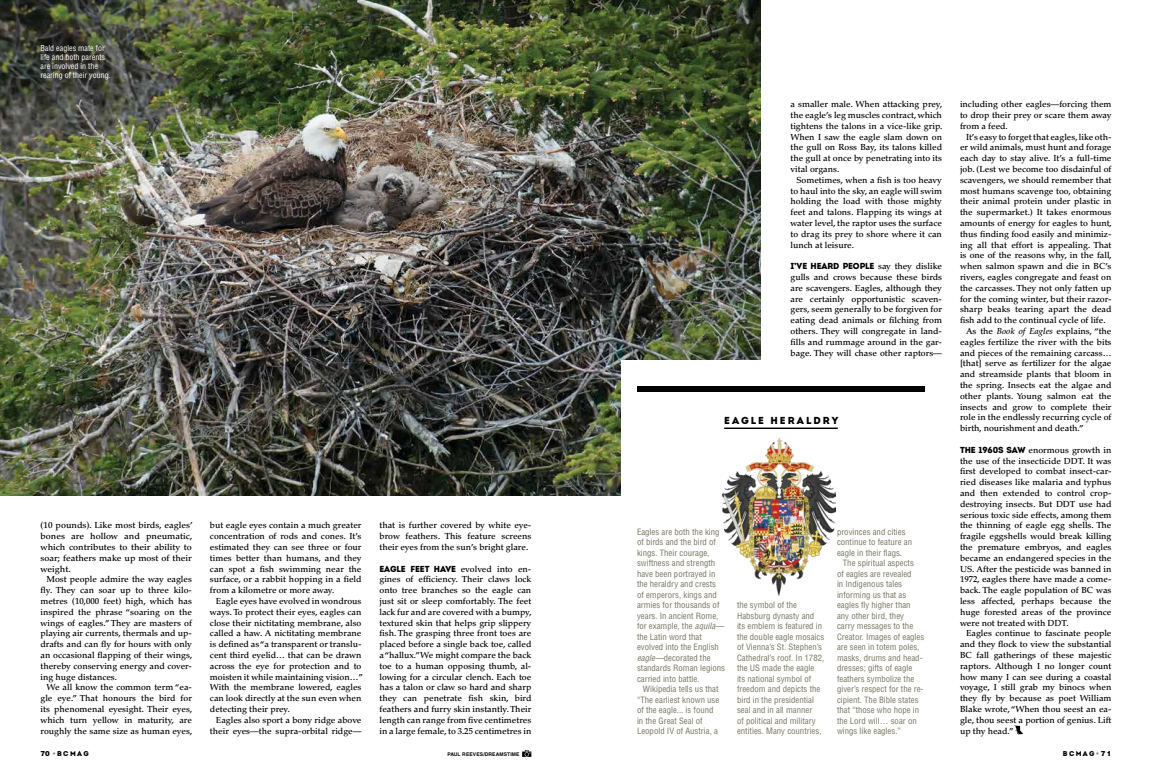
<style>
.page{position:relative;width:1152px;height:774px;background:#fff}
.page>*{position:absolute;margin:0;border:0;box-sizing:border-box;transform-origin:0 0}
.t1{font:10.1px "Intro Black Caps";letter-spacing:.2em;color:#000}
.t2{font:500 8.8px/10.8px "Palatino LT Std";color:#000;text-align:justify}
.t3{font:900 8.7px "Intro";letter-spacing:-.01em;color:#000}
.t4{font:condensed 8.5px/10.5px "Helvetica LT Std";color:#787662}
.t5{font:condensed 8px/9px "Helvetica LT Std";color:#fff}
.t6{font:900 7px "Intro";letter-spacing:.19em;color:#000}
.t7{font:700 5px "Helvetica LT Std";letter-spacing:.025em;color:#000}
.s1{font-family:"Intro";font-weight:900;font-size:8.7px}
.s2{font-family:"Palatino LT Std";font-weight:500;font-size:8.8px}
.s3{font-style:italic}
.s4{font-family:"Helvetica LT Std"}
.s5{font-family:"Intro Black Caps";font-weight:400;color:#959480}
.s6{font-family:"Intro Black Caps";font-weight:400}
.s7{font-family:"Helvetica LT Std";color:#959480}
</style>
<div class="page">
<img style="left:0;top:0;width:760px;height:495px">
<div style="left:622px;top:361px;width:320px;height:372px;background:#fff"></div>
<hr style="left:724px;top:428px;width:114px;height:1px;background:#000">
<img style="left:723px;top:439px;width:113px;height:156px">
<svg style="left:1014px;top:725px;width:9px;height:10px"></svg>
<div style="left:637px;top:386px;width:288px;height:6px;background:#000"></div>
<svg style="left:522px;top:750px;width:9px;height:7px"></svg>
<p class="t5" style="left:40px;top:43px;width:72px">Bald eagles mate for life and both parents are involved in the rearing of their young.</p>
<p class="t2" style="left:40px;top:520px;width:154px">(10 pounds). Like most birds, eagles’ bones are hollow and pneumatic, which contributes to their ability to soar; feathers make up most of their weight.</p>
<p class="t2" style="left:40px;top:574px;width:153px;text-indent:6px">Most people admire the way eagles fly. They can soar up to three kilo&shy;metres (10,000 feet) high, which has inspired the phrase “soaring on the wings of eagles.” They are masters of playing air currents, thermals and up&shy;drafts and can fly for hours with only an occasional flapping of their wings, thereby conserving energy and cover&shy;ing huge distances.</p>
<p class="t2" style="left:40px;top:682px;width:153px;text-indent:6px">We all know the common term “ea&shy;gle eye.” That honours the bird for its phenomenal eyesight. Their eyes, which turn yellow in maturity, are roughly the same size as human eyes,</p>
<p class="t2" style="left:210px;top:520px;width:153px">but eagle eyes contain a much greater concentration of rods and cones. It’s estimated they can see three or four times better than humans, and they can spot a fish swimming near the surface, or a rabbit hopping in a field from a kilometre or more away.</p>
<p class="t2" style="left:210px;top:596px;width:154px;text-align:left;text-indent:6px">Eagle eyes have evolved in wondrous ways. To protect their eyes, eagles can close their nictitating membrane, also called a haw. A nictitating membrane is defined as “a transparent or translu&shy;cent third eyelid… that can be drawn across the eye for protection and to moisten it while maintaining vision…” With the membrane lowered, eagles can look directly at the sun even when detecting their prey.</p>
<p class="t2" style="left:210px;top:715px;width:153px;text-align:right">Eagles also sport a bony ridge above their eyes—the supra-orbital ridge—</p>
<p class="t2" style="left:379px;top:520px;width:153px">that is further covered by white eye&shy;brow feathers. This feature screens their eyes from the sun’s bright glare.</p>
<p class="t2" style="left:379px;top:563px;width:154px"><span class="s1">EAGLE FEET HAVE</span> evolved into en&shy;gines of efficiency. Their claws lock onto tree branches so the eagle can just sit or sleep comfortably. The feet lack fur and are covered with a bumpy, textured skin that helps grip slippery fish. The grasping three front toes are placed before a single back toe, called a “hallux.” We might compare the back toe to a human opposing thumb, al&shy;lowing for a circular clench. Each toe has a talon or claw so hard and sharp they can penetrate fish skin, bird feathers and furry skin instantly. Their length can range from five centimetres in a large female, to 3.25 centimetres in</p>
<p class="t2" style="left:790px;top:99px;width:153px">a smaller male. When attacking prey, the eagle’s leg muscles contract, which tightens the talons in a vice-like grip.<br>When I saw the eagle slam down on the gull on Ross Bay, its talons killed the gull at once by penetrating into its vital organs.</p>
<p class="t2" style="left:790px;top:175px;width:153px;text-indent:6px">Sometimes, when a fish is too heavy to haul into the sky, an eagle will swim holding the load with those mighty feet and talons. Flapping its wings at water level, the raptor uses the surface to drag its prey to shore where it can lunch at leisure.</p>
<p class="t3" style="left:790px;top:261px;width:153px">I’VE HEARD PEOPLE <span class="s2">say they dislike</span></p>
<p class="t2" style="left:790px;top:272px;width:153px">gulls and crows because these birds are scavengers. Eagles, although they are certainly opportunistic scaven&shy;gers, seem generally to be forgiven for eating dead animals or filching from others. They will congregate in land&shy;fills and rummage around in the gar&shy;bage. They will chase other raptors—</p>
<p class="t1" style="left:724px;top:414px;width:115px">EAGLE HERALDRY</p>
<p class="t4" style="left:637px;top:526px;width:90px">Eagles are both the king of birds and the bird of kings. Their courage, swiftness and strength have been portrayed in the heraldry and crests of emperors, kings and armies for thousands of years. In ancient Rome, for example, the <span class="s3">aquila— </span>the Latin word that evolved into the English <span class="s3">eagle—</span>decorated the standards Roman legions carried into battle.</p>
<p class="t4" style="left:637px;top:684px;width:84px;text-indent:6px">Wikipedia tells us that “The earliest known use of the eagle... is found in the Great Seal of<br>Leopold IV of Austria, a</p>
<p class="t4" style="left:737px;top:600px;width:89px">the symbol of the<br>Habsburg dynasty and its emblem is featured in the double eagle mosaics of Vienna’s St. Stephen’s<br>Cathedral’s roof. In 1782, the US made the eagle its national symbol of freedom and depicts the bird in the presidential seal and in all manner<br>of political and military entities. Many countries,</p>
<p class="t4" style="left:837px;top:526px;width:77px">provinces and cities continue to feature an eagle in their flags.</p>
<p class="t4" style="left:837px;top:558px;width:89px;text-indent:6px">The spiritual aspects<br>of eagles are revealed<br>in Indigenous tales informing us that as eagles fly higher than any other bird, they<br>carry messages to the<br>Creator. Images of eagles are seen in totem poles, masks, drums and head&shy;dresses; gifts of eagle feathers symbolize the giver’s respect for the re&shy;cipient. The Bible states that “those who hope in the Lord will… soar on wings like eagles.”</p>
<p class="t2" style="left:960px;top:99px;width:153px">including other eagles—forcing them to drop their prey or scare them away from a feed.</p>
<p class="t2" style="left:966px;top:131px;width:147px">It’s easy to forget that eagles, like oth-</p>
<p class="t2" style="left:960px;top:142px;width:153px">er wild animals, must hunt and forage</p>
<p class="t2" style="left:960px;top:153px;width:153px">each day to stay alive. It’s a full-time</p>
<p class="t2" style="left:960px;top:164px;width:153px">job. (Lest we become too disdainful of</p>
<p class="t2" style="left:960px;top:175px;width:153px">scavengers, we should remember that</p>
<p class="t2" style="left:960px;top:185px;width:153px">most humans scavenge too, obtaining</p>
<p class="t2" style="left:960px;top:196px;width:153px">their animal protein under plastic in</p>
<p class="t2" style="left:960px;top:207px;width:153px">the supermarket.) It takes enormous</p>
<p class="t2" style="left:960px;top:218px;width:153px">amounts of energy for eagles to hunt,</p>
<p class="t2" style="left:960px;top:229px;width:153px">thus finding food easily and minimiz-</p>
<p class="t2" style="left:960px;top:239px;width:153px">ing all that effort is appealing. That</p>
<p class="t2" style="left:960px;top:250px;width:153px">is one of the reasons why, in the fall,</p>
<p class="t2" style="left:960px;top:261px;width:153px">when salmon spawn and die in BC’s</p>
<p class="t2" style="left:960px;top:272px;width:153px">rivers, eagles congregate and feast on</p>
<p class="t2" style="left:960px;top:283px;width:153px">the carcasses. They not only fatten up</p>
<p class="t2" style="left:960px;top:293px;width:153px">for the coming winter, but their razor-</p>
<p class="t2" style="left:960px;top:304px;width:153px">sharp beaks tearing apart the dead</p>
<p class="t2" style="left:960px;top:315px;width:147px">fish add to the continual cycle of life.</p>
<p class="t2" style="left:966px;top:326px;width:147px">As the <span class="s3">Book of Eagles</span> explains, “the</p>
<p class="t2" style="left:960px;top:337px;width:153px">eagles fertilize the river with the bits</p>
<p class="t2" style="left:960px;top:347px;width:153px">and pieces of the remaining carcass…</p>
<p class="t2" style="left:960px;top:358px;width:153px">[that] serve as fertilizer for the algae</p>
<p class="t2" style="left:960px;top:369px;width:153px">and streamside plants that bloom in</p>
<p class="t2" style="left:960px;top:380px;width:153px">the spring. Insects eat the algae and</p>
<p class="t2" style="left:960px;top:391px;width:153px">other plants. Young salmon eat the</p>
<p class="t2" style="left:960px;top:401px;width:153px">insects and grow to complete their</p>
<p class="t2" style="left:960px;top:412px;width:153px">role in the endlessly recurring cycle of</p>
<p class="t2" style="left:960px;top:423px;width:125px">birth, nourishment and death.”</p>
<p class="t2" style="left:960px;top:445px;width:153px"><span class="s1">THE 1960S SAW</span> enormous growth in the use of the insecticide DDT. It was first developed to combat insect-car&shy;ried diseases like malaria and typhus and then extended to control crop&shy;destroying insects. But DDT use had serious toxic side effects, among them the thinning of eagle egg shells. The fragile eggshells would break killing the premature embryos, and eagles became an endangered species in the US. After the pesticide was banned in 1972, eagles there have made a come&shy;back. The eagle population of BC was less affected, perhaps because the huge forested areas of the province were not treated with DDT.</p>
<p class="t2" style="left:960px;top:628px;width:153px;text-indent:6px">Eagles continue to fascinate people and they flock to view the substantial BC fall gatherings of these majestic raptors. Although I no longer count how many I can see during a coastal voyage, I still grab my binocs when they fly by because as poet William Blake wrote, “When thou seest an ea&shy;gle, thou seest a portion of genius. Lift up thy head.”</p>
<p class="t6" style="left:40px;top:749px;width:50px"><span class="s4">70</span> <span class="s5">•</span><span class="s6">BC</span>MAG</p>
<p class="t6" style="left:1063px;top:749px;width:50px"><span class="s6">BC</span>MAG<span class="s7">•</span><span class="s4">71</span></p>
<p class="t7" style="left:447px;top:751px;width:74px">PAUL REEVES/DREAMSTIME</p>
</div>
